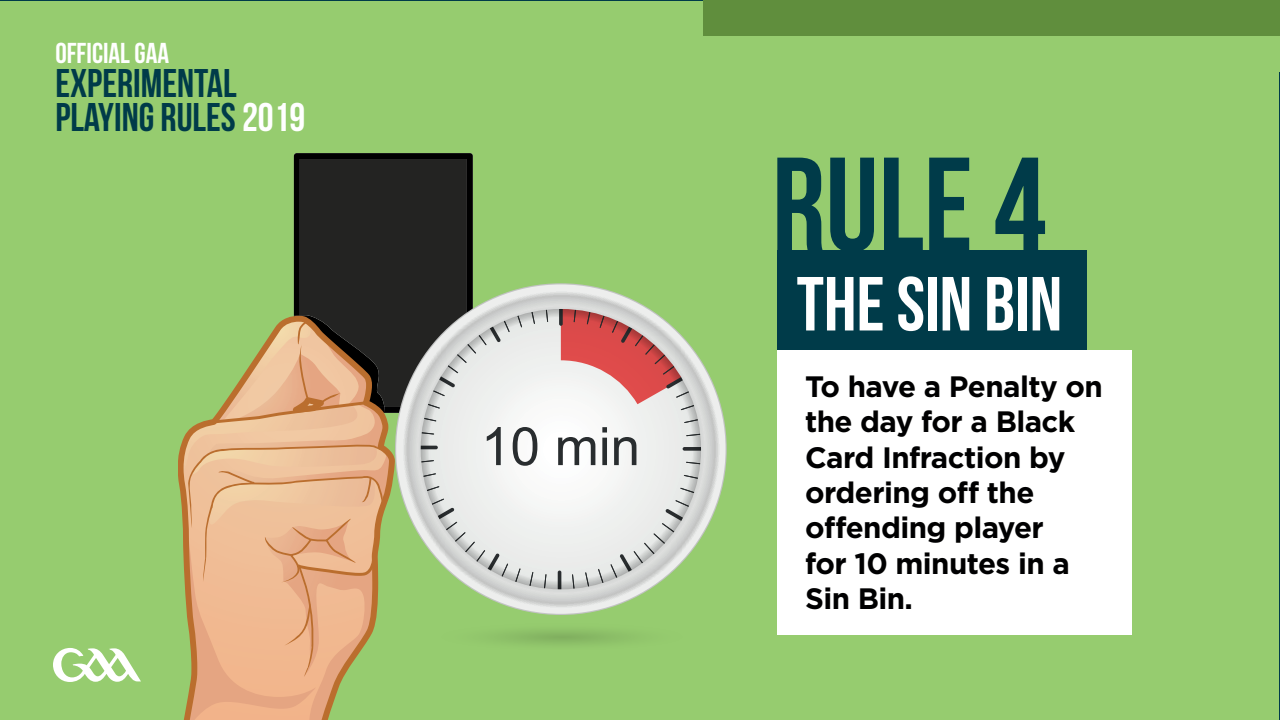
<style>
.page{position:relative;width:1280px;height:720px;background:#96cc6f}
.page>*{position:absolute;margin:0;border:0;box-sizing:border-box;transform-origin:0 0}
.t1{font:133.3px "Bebas Neue";color:#003b49}
.t2{font:76.4px "Bebas Neue";color:#fff}
.t3{font:40px/34px "Bebas Neue";color:#003b49}
.t4{font:700 29.5px/35.4px "Gotham";letter-spacing:-.02em;color:#000001}
.t5{font:28.8px "Bebas Neue";color:#fff}
.s1{color:#fff}
</style>
<div class="page">
<div style="left:703px;top:0;width:577px;height:36px;background:#608e3d"></div>
<div style="left:703px;top:36px;width:577px;height:36px;background:#96cc6f"></div>
<div style="left:778px;top:250px;width:309px;height:105px;background:#003b49"></div>
<div style="left:777px;top:350px;width:355px;height:285px;background:#fff"></div>
<svg style="left:294px;top:153px;width:179px;height:163px;background:#20201f"></svg>
<svg style="left:178px;top:315px;width:215px;height:405px;background:#ceae7d"></svg>
<svg style="left:442px;top:623px;width:240px;height:27px;background:#91c56b"></svg>
<svg style="left:396px;top:284px;width:330px;height:330px"></svg>
<svg style="left:487px;top:427px;width:14px;height:38px"></svg>
<svg style="left:513px;top:427px;width:24px;height:39px"></svg>
<svg style="left:558px;top:437px;width:37px;height:28px"></svg>
<svg style="left:602px;top:427px;width:5px;height:38px"></svg>
<svg style="left:614px;top:437px;width:22px;height:28px"></svg>
<svg style="left:53px;top:648px;width:88px;height:34px"></svg>
<p class="t5" style="left:55px;top:37px;width:115px">OFFICIAL GAA</p>
<h3 class="t3" style="left:55px;top:66px;width:252px">EXPERIMENTAL<br>PLAYING RULES <span class="s1">2019</span></h3>
<h1 class="t1" style="left:772px;top:132px;width:276px">RULE 4</h1>
<h2 class="t2" style="left:797px;top:262px;width:267px">THE SIN BIN</h2>
<p class="t4" style="left:805px;top:369px;width:299px">To have a Penalty on the day for a Black<br>Card Infraction by ordering off the offending player<br>for 10 minutes in a<br>Sin Bin.</p>
</div>
